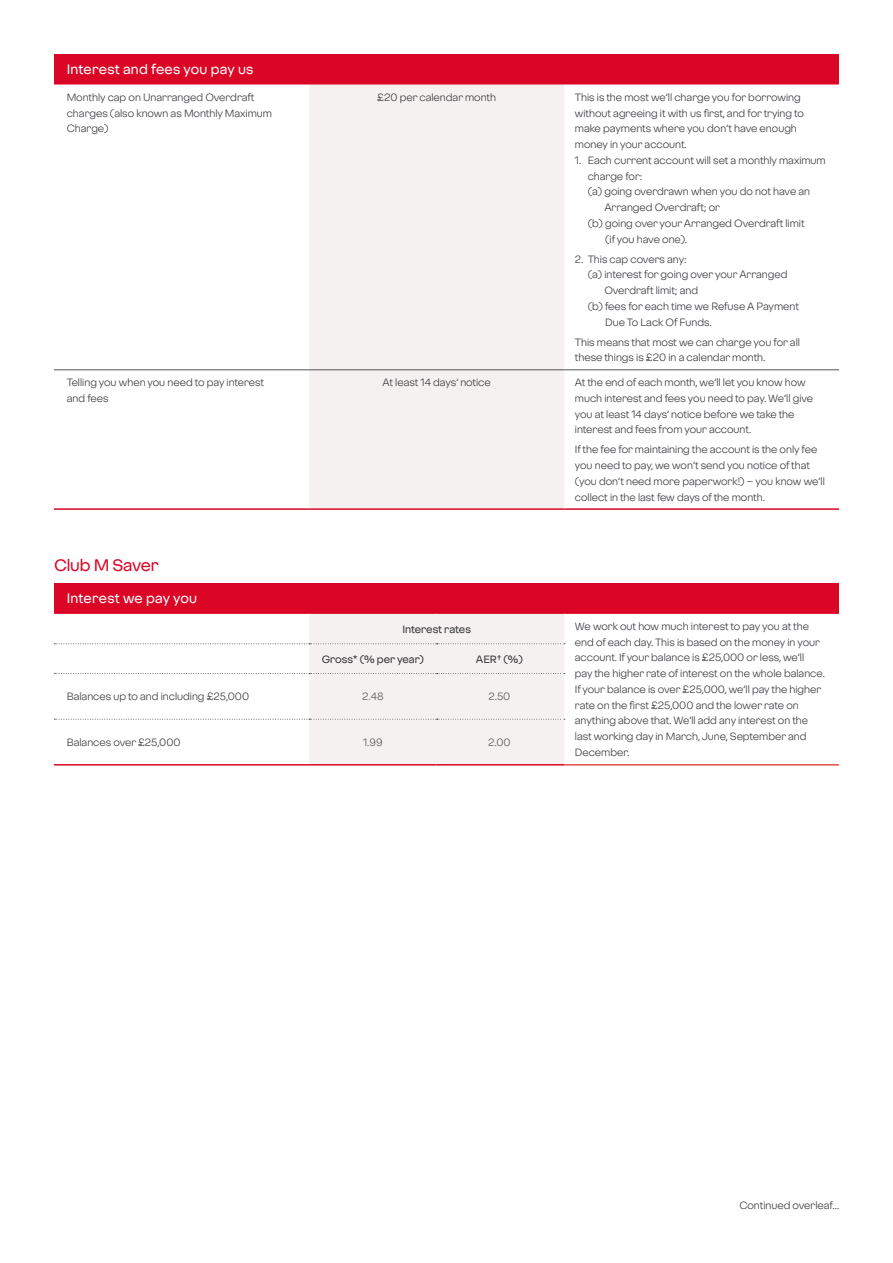
<style>
.page{position:relative;width:893px;height:1263px;background:#fff}
.page>*{position:absolute;margin:0;border:0;box-sizing:border-box;transform-origin:0 0}
.t1{font:500 16.5px "Virgin Money Sans";letter-spacing:-.01em;color:#db0626}
.t2{font:500 13.5px "Virgin Money Sans";letter-spacing:.015em;color:#fff}
.t3{font:10.5px/15.8px "Virgin Money Sans";color:#35363b}
.t4{font:500 10.5px "Virgin Money Sans";color:#35363b}
.t5{font:10.5px "Virgin Money Sans";color:#535156}
</style>
<div class="page">
<div style="left:54px;top:583px;width:785px;height:30px;background:#db0626"></div>
<hr style="left:564px;top:612px;width:275px;height:2px;background:#db0626">
<svg style="left:54px;top:613px;width:511px;height:151px"></svg>
<hr style="left:54px;top:764px;width:255px;height:1px;background:#db0626">
<hr style="left:309px;top:764px;width:128px;height:1px;background:#db0626">
<hr style="left:437px;top:764px;width:127px;height:1px;background:#db0626">
<hr style="left:564px;top:764px;width:275px;height:1px;background:#e34e46">
<div style="left:54px;top:54px;width:785px;height:30px;background:#db0626"></div>
<div style="left:309px;top:85px;width:255px;height:423px;background:#f5f1f0"></div>
<hr style="left:54px;top:83px;width:255px;height:2px;background:#db0626">
<hr style="left:309px;top:83px;width:255px;height:2px;background:#db0626">
<hr style="left:564px;top:83px;width:275px;height:2px;background:#db0626">
<hr style="left:54px;top:508px;width:255px;height:2px;background:#db0626">
<hr style="left:309px;top:508px;width:255px;height:2px;background:#db0626">
<hr style="left:564px;top:508px;width:275px;height:2px;background:#db0626">
<hr style="left:54px;top:369px;width:255px;height:1px;background:#535156">
<hr style="left:309px;top:369px;width:255px;height:1px;background:#535156">
<hr style="left:564px;top:369px;width:275px;height:1px;background:#535156">
<p class="t2" style="left:67px;top:61px;width:188px">Interest and fees you pay us</p>
<p class="t3" style="left:67px;top:89px;width:207px">Monthly cap on Unarranged Overdraft charges (also known as Monthly Maximum</p>
<p class="t3" style="left:67px;top:120px;width:43px">Charge)</p>
<p class="t3" style="left:377px;top:89px;width:120px">£20 per calendar month</p>
<p class="t3" style="left:575px;top:89px;width:231px">This is the most we’ll charge you for borrowing without agreeing it with us first, and for trying to make payments where you don’t have enough money in your account.</p>
<p class="t3" style="left:588px;top:152px;width:240px;text-indent:-13px">1. Each current account will set a monthly maximum charge for:</p>
<p class="t3" style="left:604px;top:183px;width:207px;text-indent:-17px">(a) going overdrawn when you do not have an<br>Arranged Overdraft; or</p>
<p class="t3" style="left:605px;top:215px;width:201px;text-indent:-17px">(b) going over your Arranged Overdraft limit (if you have one).</p>
<p class="t3" style="left:575px;top:251px;width:113px">2. This cap covers any:</p>
<p class="t3" style="left:604px;top:266px;width:185px;text-indent:-17px">(a) interest for going over your Arranged<br>Overdraft limit; and</p>
<p class="t3" style="left:605px;top:298px;width:195px;text-indent:-17px">(b) fees for each time we Refuse A Payment<br>Due To Lack Of Funds.</p>
<p class="t3" style="left:575px;top:334px;width:227px">This means that most we can charge you for all</p>
<p class="t3" style="left:575px;top:349px;width:192px">these things is £20 in a calendar month.</p>
<p class="t3" style="left:67px;top:374px;width:199px">Telling you when you need to pay interest and fees</p>
<p class="t3" style="left:383px;top:374px;width:110px">At least 14 days’ notice</p>
<p class="t3" style="left:575px;top:374px;width:240px">At the end of each month, we’ll let you know how much interest and fees you need to pay. We’ll give you at least 14 days’ notice before we take the interest and fees from your account.</p>
<p class="t3" style="left:575px;top:441px;width:251px">If the fee for maintaining the account is the only fee you need to pay, we won’t send you notice of that (you don’t need more paperwork!) – you know we’ll collect in the last few days of the month.</p>
<p class="t1" style="left:54px;top:555px;width:106px">Club M Saver</p>
<p class="t2" style="left:67px;top:590px;width:132px">Interest we pay you</p>
<p class="t4" style="left:402px;top:622px;width:70px">Interest rates</p>
<p class="t3" style="left:575px;top:618px;width:252px">We work out how much interest to pay you at the end of each day. This is based on the money in your account. If your balance is £25,000 or less, we’ll<br>pay the higher rate of interest on the whole balance.<br>If your balance is over £25,000, we’ll pay the higher rate on the first £25,000 and the lower rate on anything above that. We’ll add any interest on the last working day in March, June, September and December.</p>
<p class="t4" style="left:322px;top:652px;width:104px">Gross* (% per year)</p>
<p class="t4" style="left:476px;top:652px;width:49px">AER† (%)</p>
<p class="t3" style="left:67px;top:688px;width:184px">Balances up to and including £25,000</p>
<p class="t5" style="left:362px;top:690px;width:23px">2.48</p>
<p class="t5" style="left:488px;top:690px;width:23px">2.50</p>
<p class="t3" style="left:67px;top:734px;width:115px">Balances over £25,000</p>
<p class="t5" style="left:363px;top:736px;width:21px">1.99</p>
<p class="t5" style="left:488px;top:736px;width:24px">2.00</p>
<p class="t3" style="left:739px;top:1197px;width:101px">Continued overleaf...</p>
</div>
